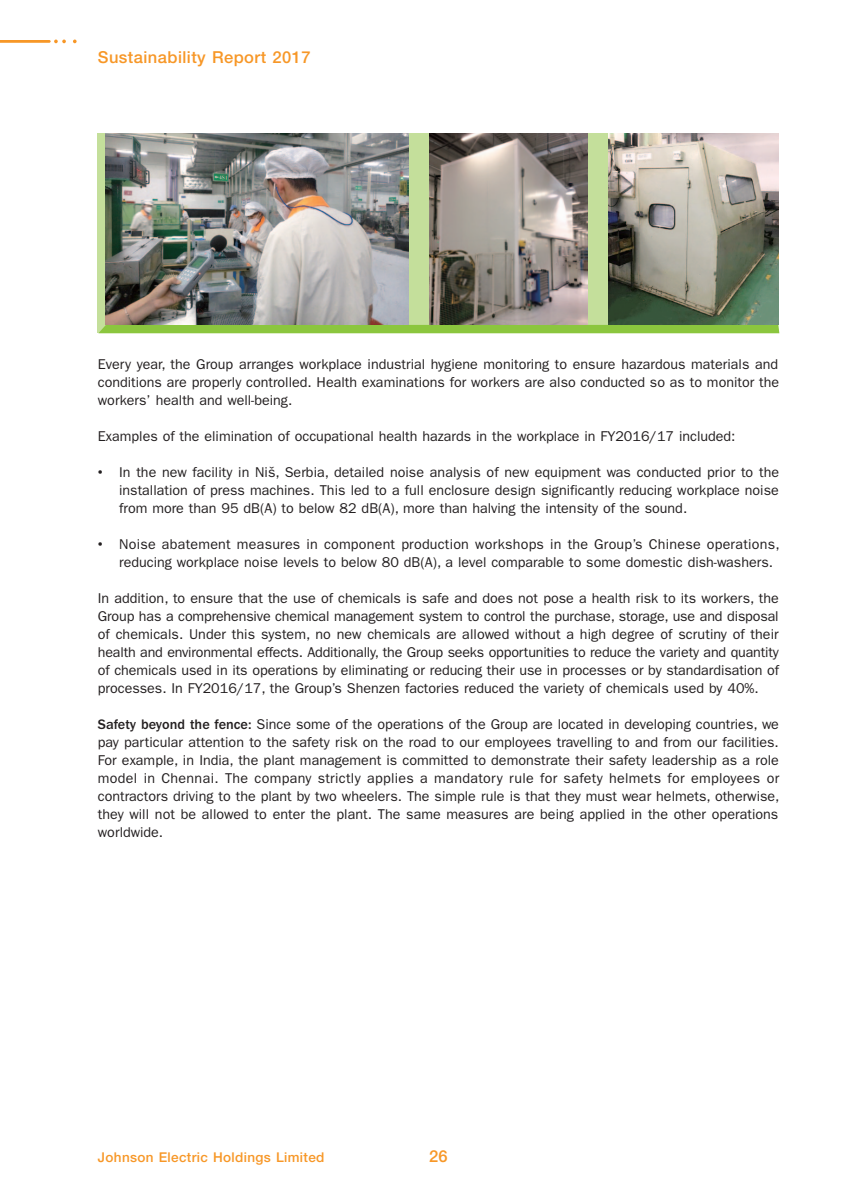
<style>
.page{position:relative;width:864px;height:1191px;background:#fff}
.page>*{position:absolute;margin:0;border:0;box-sizing:border-box;transform-origin:0 0}
.t1{font:500 16.5px "Helvetica Neue LT Std";letter-spacing:.025em;color:#f79727}
.t2{font:14.25px/18px "ITC Franklin Gothic Std";color:#231f20;text-align:justify}
.t3{font:500 13.5px "Helvetica Neue LT Std";letter-spacing:.025em;color:#f79727}
.s1{font-family:"Arial"}
.s2{font-weight:500}
</style>
<div class="page">
<svg style="left:73px;top:40px;width:4px;height:3px"></svg>
<svg style="left:0;top:40px;width:66px;height:3px"></svg>
<div style="left:97px;top:133px;width:681px;height:200px;background:#c4df9b"></div>
<div style="left:99px;top:325px;width:681px;height:8px;background:#8bc63e"></div>
<img style="left:608px;top:133px;width:170px;height:192px">
<img style="left:429px;top:133px;width:158px;height:192px">
<img style="left:106px;top:133px;width:302px;height:192px">
<p class="t1" style="left:98px;top:47px;width:214px">Sustainability Report 2017</p>
<p class="t2" style="left:98px;top:355px;width:682px">Every year, the Group arranges workplace industrial hygiene monitoring to ensure hazardous materials and conditions are properly controlled. Health examinations for workers are also conducted so as to monitor the workers’ health and well-being.</p>
<p class="t2" style="left:98px;top:427px;width:639px">Examples of the elimination of occupational health hazards in the workplace in FY2016/17 included:</p>
<p class="t2" style="left:119px;top:463px;width:661px;text-indent:-21px"><span class="s1">•</span> In the new facility in Niš, Serbia, detailed noise analysis of new equipment was conducted prior to the installation of press machines. This led to a full enclosure design significantly reducing workplace noise from more than 95 dB(A) to below 82 dB(A), more than halving the intensity of the sound.</p>
<p class="t2" style="left:119px;top:535px;width:661px;text-indent:-21px"><span class="s1">•</span> Noise abatement measures in component production workshops in the Group’s Chinese operations, reducing workplace noise levels to below 80 dB(A), a level comparable to some domestic dish-washers.</p>
<p class="t2" style="left:98px;top:589px;width:682px">In addition, to ensure that the use of chemicals is safe and does not pose a health risk to its workers, the Group has a comprehensive chemical management system to control the purchase, storage, use and disposal of chemicals. Under this system, no new chemicals are allowed without a high degree of scrutiny of their health and environmental effects. Additionally, the Group seeks opportunities to reduce the variety and quantity of chemicals used in its operations by eliminating or reducing their use in processes or by standardisation of processes. In FY2016/17, the Group’s Shenzen factories reduced the variety of chemicals used by 40%.</p>
<p class="t2" style="left:98px;top:715px;width:682px"><span class="s2">Safety beyond the fence:</span> Since some of the operations of the Group are located in developing countries, we pay particular attention to the safety risk on the road to our employees travelling to and from our facilities.<br>For example, in India, the plant management is committed to demonstrate their safety leadership as a role model in Chennai. The company strictly applies a mandatory rule for safety helmets for employees or contractors driving to the plant by two wheelers. The simple rule is that they must wear helmets, otherwise, they will not be allowed to enter the plant. The same measures are being applied in the other operations worldwide.</p>
<p class="t3" style="left:98px;top:1149px;width:228px">Johnson Electric Holdings Limited</p>
<p class="t1" style="left:429px;top:1146px;width:20px">26</p>
</div>
